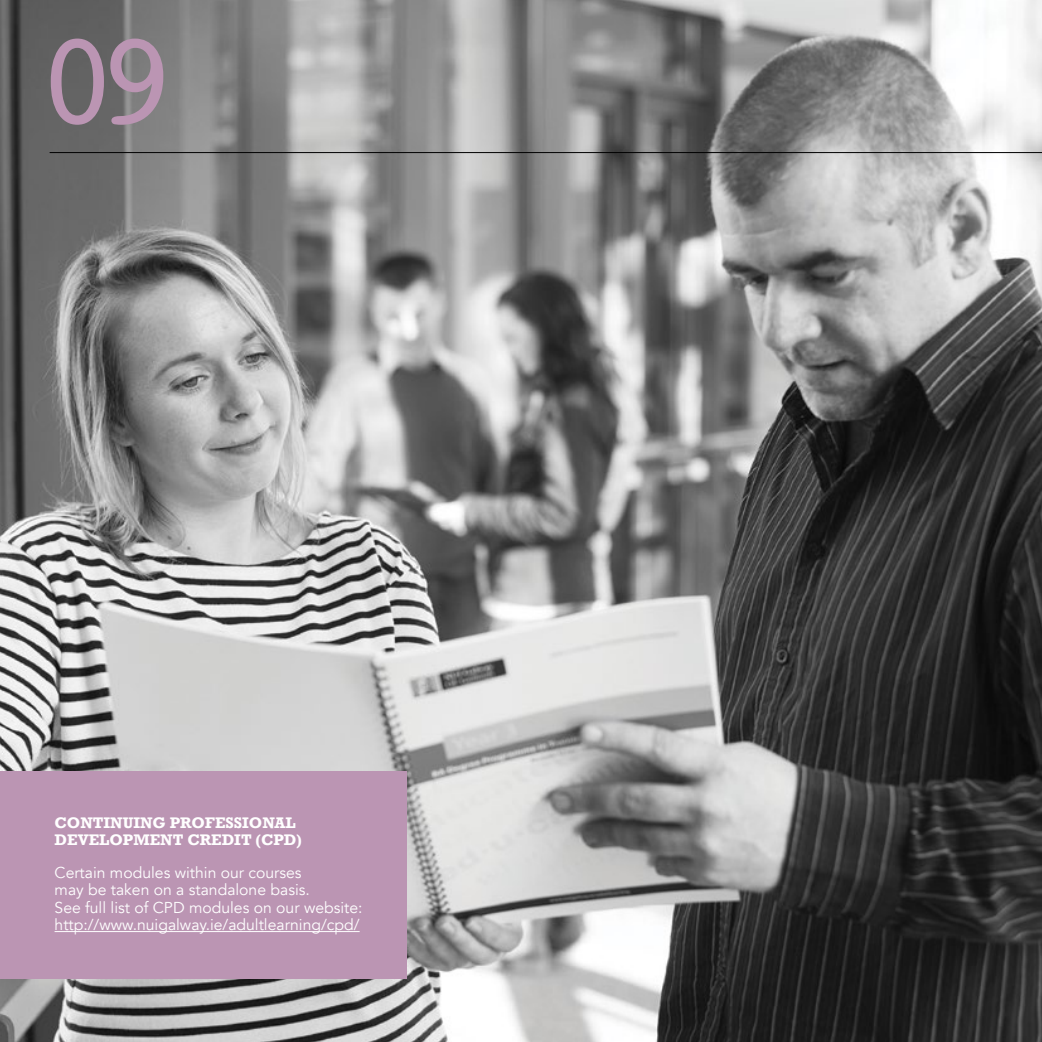
<style>
.page{position:relative;width:1042px;height:1042px;background:#fff}
.page>*{position:absolute;margin:0;border:0;box-sizing:border-box;transform-origin:0 0}
.t1{font:133px "Courier";color:#bb95b3}
.Body_Text{font:15.75px/17.5px "Avenir";color:#fff}
.Body_Text-2{font:700 15.75px/17.5px "Rockwell";color:#fff}
</style>
<div class="page">
<img style="left:0;top:0;width:1042px;height:1042px">
<hr style="left:50px;top:152px;width:992px;height:1px;background:#000">
<div style="left:0;top:771px;width:407px;height:208px;background:#bb95b3"></div>
<hr style="left:55px;top:931px;width:305px;height:1px;background:#fff">
<p class="t1" style="left:37px;top:-22px;width:141px">09</p>
<p class="Body_Text-2" style="left:55px;top:814px;width:249px">CONTINUING PROFESSIONAL<br>DEVELOPMENT CREDIT (CPD)</p>
<p class="Body_Text" style="left:55px;top:864px;width:309px">Certain modules within our courses<br>may be taken on a standalone basis.<br>See full list of CPD modules on our website: http://www.nuigalway.ie/adultlearning/cpd/</p>
</div>
